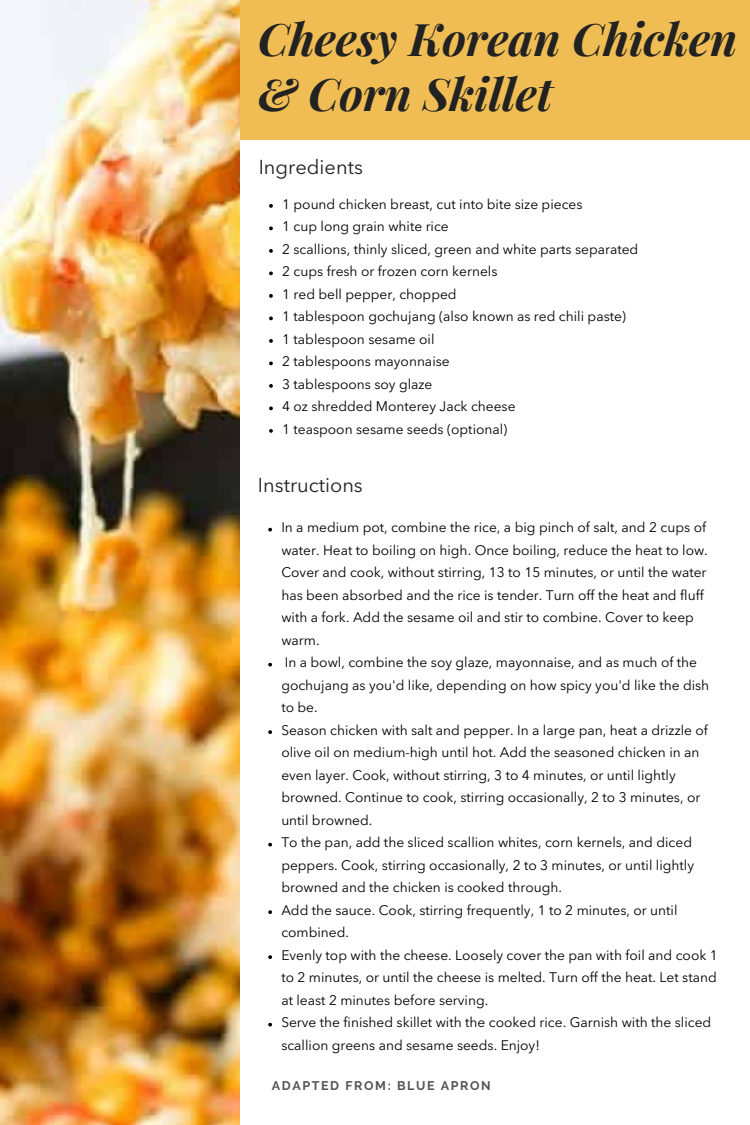
<style>
.page{position:relative;width:750px;height:1125px;background:#fff}
.page>*{position:absolute;margin:0;border:0;box-sizing:border-box;transform-origin:0 0}
.t1{font:italic 700 45px/54.4px "Playfair Display";color:#222}
.t2{font:20px "Avenir Next LT Pro";color:#222}
.t3{font:13.75px/22.5px "Avenir Next LT Pro";color:#000}
.t4{font:700 12.5px "Raleway";letter-spacing:.13em;color:#545454}
</style>
<div class="page">
<div style="left:205px;top:0;width:545px;height:140px;background:#efbd53"></div>
<img style="left:0;top:0;width:240px;height:1125px">
<svg style="left:268px;top:528px;width:4px;height:4px"></svg>
<svg style="left:268px;top:663px;width:4px;height:4px"></svg>
<svg style="left:268px;top:730px;width:4px;height:4px"></svg>
<svg style="left:268px;top:843px;width:4px;height:4px"></svg>
<svg style="left:268px;top:910px;width:4px;height:4px"></svg>
<svg style="left:268px;top:955px;width:4px;height:4px"></svg>
<svg style="left:268px;top:1023px;width:4px;height:4px"></svg>
<svg style="left:269px;top:204px;width:4px;height:4px"></svg>
<svg style="left:269px;top:227px;width:4px;height:3px"></svg>
<svg style="left:269px;top:249px;width:4px;height:4px"></svg>
<svg style="left:269px;top:272px;width:4px;height:3px"></svg>
<svg style="left:269px;top:294px;width:4px;height:4px"></svg>
<svg style="left:269px;top:317px;width:4px;height:3px"></svg>
<svg style="left:269px;top:339px;width:4px;height:4px"></svg>
<svg style="left:269px;top:362px;width:4px;height:3px"></svg>
<svg style="left:269px;top:384px;width:4px;height:4px"></svg>
<svg style="left:269px;top:407px;width:4px;height:3px"></svg>
<svg style="left:269px;top:429px;width:4px;height:4px"></svg>
<h1 class="t1" style="left:258px;top:10px;width:481px">Cheesy Korean Chicken &amp; Corn Skillet</h1>
<h2 class="t2" style="left:259px;top:159px;width:106px">Ingredients</h2>
<p class="t3" style="left:282px;top:194px;width:358px">1 pound chicken breast, cut into bite size pieces<br>1 cup long grain white rice<br>2 scallions, thinly sliced, green and white parts separated 2 cups fresh or frozen corn kernels<br>1 red bell pepper, chopped<br>1 tablespoon gochujang (also known as red chili paste)<br>1 tablespoon sesame oil<br>2 tablespoons mayonnaise<br>3 tablespoons soy glaze<br>4 oz shredded Monterey Jack cheese<br>1 teaspoon sesame seeds (optional)</p>
<h2 class="t2" style="left:258px;top:477px;width:106px">Instructions</h2>
<p class="t3" style="left:281px;top:518px;width:438px">In a medium pot, combine the rice, a big pinch of salt, and 2 cups of water. Heat to boiling on high. Once boiling, reduce the heat to low.<br>Cover and cook, without stirring, 13 to 15 minutes, or until the water has been absorbed and the rice is tender. Turn off the heat and fluff with a fork. Add the sesame oil and stir to combine. Cover to keep warm.<br>In a bowl, combine the soy glaze, mayonnaise, and as much of the gochujang as you'd like, depending on how spicy you'd like the dish to be.<br>Season chicken with salt and pepper. In a large pan, heat a drizzle of olive oil on medium-high until hot. Add the seasoned chicken in an even layer. Cook, without stirring, 3 to 4 minutes, or until lightly browned. Continue to cook, stirring occasionally, 2 to 3 minutes, or until browned.<br>To the pan, add the sliced scallion whites, corn kernels, and diced peppers. Cook, stirring occasionally, 2 to 3 minutes, or until lightly browned and the chicken is cooked through.<br>Add the sauce. Cook, stirring frequently, 1 to 2 minutes, or until combined.<br>Evenly top with the cheese. Loosely cover the pan with foil and cook 1 to 2 minutes, or until the cheese is melted. Turn off the heat. Let stand at least 2 minutes before serving.<br>Serve the finished skillet with the cooked rice. Garnish with the sliced scallion greens and sesame seeds. Enjoy!</p>
<p class="t4" style="left:272px;top:1079px;width:221px">ADAPTED FROM: BLUE APRON</p>
</div>
